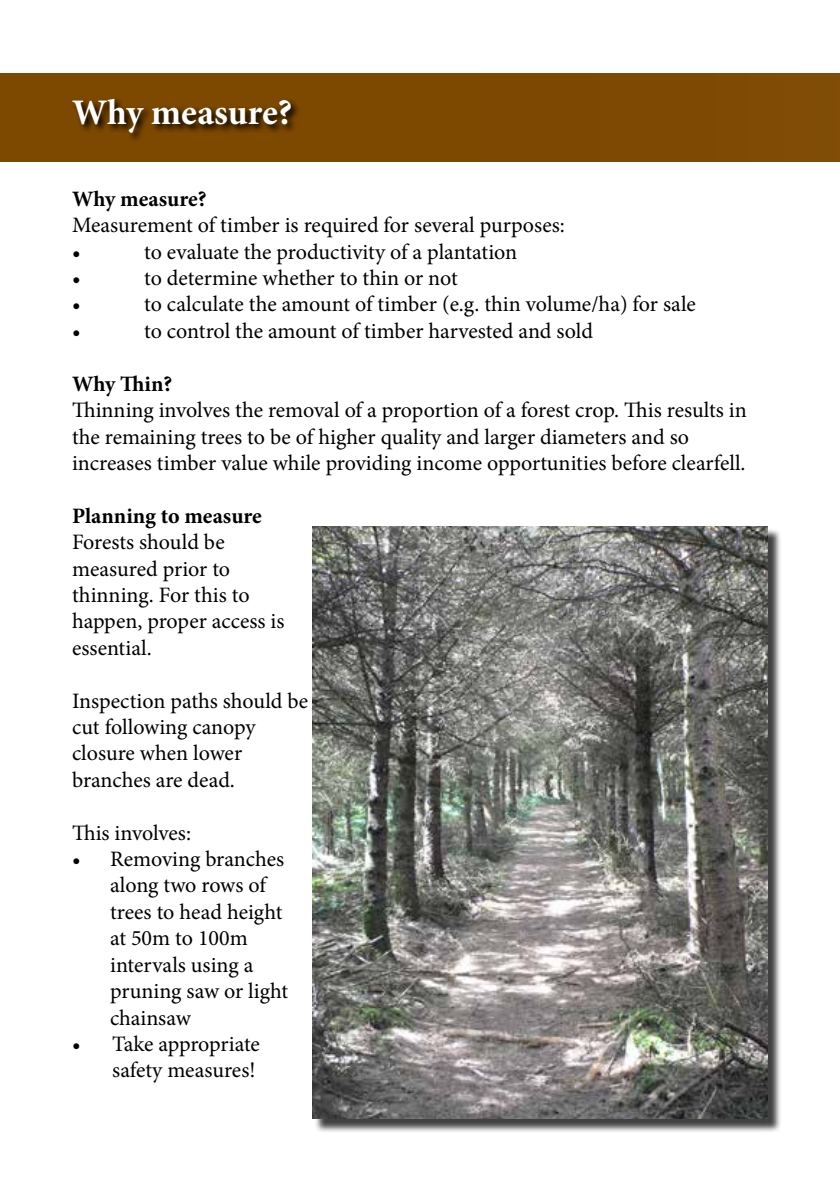
<style>
.page{position:relative;width:840px;height:1191px;background:#fff}
.page>*{position:absolute;margin:0;border:0;box-sizing:border-box;transform-origin:0 0}
.t1{font:700 36px "Minion Pro";color:#fff}
.t2{font:22px/26.4px "Minion Pro";color:#000}
.t3{font:700 22px "Minion Pro";color:#000}
</style>
<div class="page">
<div style="left:0;top:73px;width:839px;height:89px;background:#7d4800"></div>
<svg style="left:74px;top:99px;width:224px;height:41px"></svg>
<div style="left:314px;top:528px;width:467px;height:605px;background:#000;opacity:.75"></div>
<img style="left:312px;top:526px;width:455px;height:593px">
<h1 class="t1" style="left:72px;top:87px;width:221px">Why measure?</h1>
<p class="t3" style="left:72px;top:183px;width:136px">Why measure?</p>
<p class="t2" style="left:72px;top:212px;width:494px">Measurement of timber is required for several purposes: •</p>
<p class="t2" style="left:144px;top:238px;width:374px">to evaluate the productivity of a plantation</p>
<p class="t2" style="left:72px;top:265px;width:10px">•</p>
<p class="t2" style="left:144px;top:265px;width:315px">to determine whether to thin or not</p>
<p class="t2" style="left:72px;top:291px;width:10px">•</p>
<p class="t2" style="left:144px;top:291px;width:553px">to calculate the amount of timber (e.g. thin volume/ha) for sale</p>
<p class="t2" style="left:72px;top:318px;width:10px">•</p>
<p class="t2" style="left:144px;top:318px;width:450px">to control the amount of timber harvested and sold</p>
<p class="t3" style="left:72px;top:368px;width:102px">Why Thin?</p>
<p class="t2" style="left:72px;top:397px;width:676px">Thinning involves the removal of a proportion of a forest crop. This results in the remaining trees to be of higher quality and larger diameters and so increases timber value while providing income opportunities before clearfell.</p>
<p class="t3" style="left:72px;top:500px;width:191px">Planning to measure</p>
<p class="t2" style="left:72px;top:529px;width:214px">Forests should be measured prior to thinning. For this to happen, proper access is essential.</p>
<p class="t2" style="left:72px;top:687px;width:237px">Inspection paths should be cut following canopy closure when lower branches are dead.</p>
<p class="t2" style="left:72px;top:819px;width:120px">This involves:</p>
<p class="t2" style="left:110px;top:846px;width:179px;text-indent:-38px">• Removing branches along two rows of trees to head height at 50m to 100m intervals using a pruning saw or light chainsaw</p>
<p class="t2" style="left:72px;top:1030px;width:189px;text-align:right">• Take appropriate safety measures!</p>
</div>
